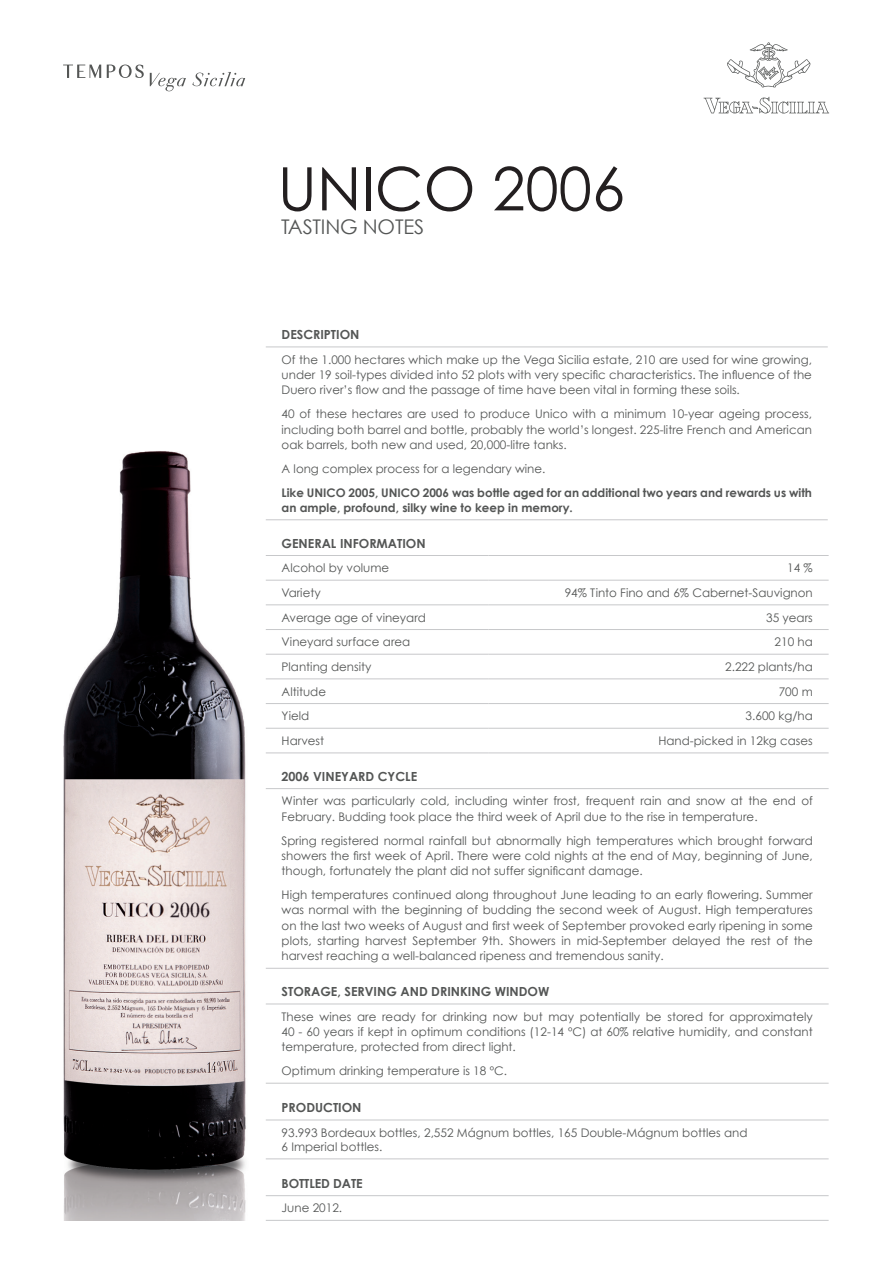
<style>
.page{position:relative;width:893px;height:1263px;background:#fff}
.page>*{position:absolute;margin:0;border:0;box-sizing:border-box;transform-origin:0 0}
.t1{font:60px "Century Gothic";color:#231f20}
.t2{font:20.25px "Century Gothic";letter-spacing:-.01em;color:#545655}
.t3{font:700 12.6px "Century Gothic";color:#545655}
.t4{font:11.85px/15.3px "Century Gothic";color:#545655;text-align:justify}
.t5{font:700 11.85px/15.3px "Century Gothic";color:#545655}
</style>
<div class="page">
<svg style="left:63px;top:65px;width:38px;height:13px"></svg>
<svg style="left:107px;top:65px;width:37px;height:13px"></svg>
<svg style="left:150px;top:73px;width:36px;height:18px"></svg>
<svg style="left:192px;top:72px;width:53px;height:14px"></svg>
<svg style="left:727px;top:42px;width:84px;height:45px"></svg>
<svg style="left:704px;top:97px;width:125px;height:16px"></svg>
<img style="left:63px;top:451px;width:183px;height:769px">
<hr style="left:266px;top:347px;width:562px;height:1px;background:#c7c8ca">
<hr style="left:266px;top:519px;width:562px;height:1px;background:#c7c8ca">
<hr style="left:266px;top:788px;width:563px;height:1px;background:#c7c8ca">
<hr style="left:266px;top:968px;width:563px;height:1px;background:#c7c8ca">
<hr style="left:266px;top:1120px;width:563px;height:1px;background:#c7c8ca">
<hr style="left:266px;top:1158px;width:563px;height:1px;background:#c7c8ca">
<hr style="left:266px;top:1004px;width:563px;height:1px;background:#c7c8ca">
<hr style="left:266px;top:1083px;width:563px;height:1px;background:#c7c8ca">
<hr style="left:266px;top:1195px;width:563px;height:1px;background:#c7c8ca">
<hr style="left:266px;top:1220px;width:563px;height:1px;background:#c7c8ca">
<hr style="left:266px;top:753px;width:223px;height:1px;background:#c7c8ca">
<hr style="left:489px;top:753px;width:340px;height:1px;background:#c7c8ca">
<hr style="left:266px;top:728px;width:223px;height:1px;background:#c7c8ca">
<hr style="left:489px;top:728px;width:340px;height:1px;background:#c7c8ca">
<hr style="left:266px;top:703px;width:223px;height:1px;background:#c7c8ca">
<hr style="left:489px;top:703px;width:340px;height:1px;background:#c7c8ca">
<hr style="left:266px;top:679px;width:223px;height:1px;background:#c7c8ca">
<hr style="left:489px;top:679px;width:340px;height:1px;background:#c7c8ca">
<hr style="left:266px;top:654px;width:223px;height:1px;background:#c7c8ca">
<hr style="left:489px;top:654px;width:340px;height:1px;background:#c7c8ca">
<hr style="left:266px;top:629px;width:223px;height:1px;background:#c7c8ca">
<hr style="left:489px;top:629px;width:340px;height:1px;background:#c7c8ca">
<hr style="left:266px;top:605px;width:223px;height:1px;background:#c7c8ca">
<hr style="left:489px;top:605px;width:340px;height:1px;background:#c7c8ca">
<hr style="left:266px;top:580px;width:223px;height:1px;background:#c7c8ca">
<hr style="left:489px;top:580px;width:340px;height:1px;background:#c7c8ca">
<hr style="left:266px;top:555px;width:223px;height:1px;background:#c7c8ca">
<hr style="left:489px;top:555px;width:340px;height:1px;background:#c7c8ca">
<h1 class="t1" style="left:278px;top:152px;width:349px">UNICO 2006</h1>
<h2 class="t2" style="left:281px;top:214px;width:144px">TASTING NOTES</h2>
<p class="t3" style="left:282px;top:325px;width:79px">DESCRIPTION</p>
<p class="t4" style="left:282px;top:352px;width:532px">Of the 1.000 hectares which make up the Vega Sicilia estate, 210 are used for wine growing, under 19 soil-types divided into 52 plots with very specific characteristics. The influence of the Duero river’s flow and the passage of time have been vital in forming these soils.</p>
<p class="t4" style="left:282px;top:406px;width:532px">40 of these hectares are used to produce Unico with a minimum 10-year ageing process, including both barrel and bottle, probably the world’s longest. 225-litre French and American oak barrels, both new and used, 20,000-litre tanks.</p>
<p class="t4" style="left:282px;top:461px;width:265px">A long complex process for a legendary wine.</p>
<p class="t5" style="left:282px;top:484px;width:532px">Like UNICO 2005, UNICO 2006 was bottle aged for an additional two years and rewards us with an ample, profound, silky wine to keep in memory.</p>
<p class="t3" style="left:282px;top:533px;width:146px">GENERAL INFORMATION</p>
<p class="t4" style="left:282px;top:560px;width:109px">Alcohol by volume</p>
<p class="t4" style="left:787px;top:560px;width:27px">14 %</p>
<p class="t4" style="left:282px;top:585px;width:41px">Variety</p>
<p class="t4" style="left:565px;top:585px;width:250px">94% Tinto Fino and 6% Cabernet-Sauvignon</p>
<p class="t4" style="left:282px;top:609px;width:146px">Average age of vineyard</p>
<p class="t4" style="left:766px;top:609px;width:48px">35 years</p>
<p class="t4" style="left:282px;top:634px;width:130px">Vineyard surface area</p>
<p class="t4" style="left:774px;top:634px;width:40px">210 ha</p>
<p class="t4" style="left:282px;top:659px;width:91px">Planting density</p>
<p class="t4" style="left:725px;top:659px;width:89px">2.222 plants/ha</p>
<p class="t4" style="left:282px;top:683px;width:46px">Altitude</p>
<p class="t4" style="left:779px;top:683px;width:36px">700 m</p>
<p class="t4" style="left:282px;top:708px;width:29px">Yield</p>
<p class="t4" style="left:746px;top:708px;width:69px">3.600 kg/ha</p>
<p class="t4" style="left:282px;top:733px;width:44px">Harvest</p>
<p class="t4" style="left:658px;top:733px;width:156px">Hand-picked in 12kg cases</p>
<p class="t3" style="left:282px;top:766px;width:137px">2006 VINEYARD CYCLE</p>
<p class="t4" style="left:282px;top:793px;width:533px">Winter was particularly cold, including winter frost, frequent rain and snow at the end of<br>February. Budding took place the third week of April due to the rise in temperature.</p>
<p class="t4" style="left:282px;top:832px;width:533px">Spring registered normal rainfall but abnormally high temperatures which brought forward showers the first week of April. There were cold nights at the end of May, beginning of June, though, fortunately the plant did not suffer significant damage.</p>
<p class="t4" style="left:282px;top:887px;width:533px">High temperatures continued along throughout June leading to an early flowering. Summer was normal with the beginning of budding the second week of August. High temperatures on the last two weeks of August and first week of September provoked early ripening in some plots, starting harvest September 9th. Showers in mid-September delayed the rest of the harvest reaching a well-balanced ripeness and tremendous sanity.</p>
<p class="t3" style="left:282px;top:982px;width:269px">STORAGE, SERVING AND DRINKING WINDOW</p>
<p class="t4" style="left:282px;top:1009px;width:533px">These wines are ready for drinking now but may potentially be stored for approximately 40 - 60 years if kept in optimum conditions (12-14 ºC) at 60% relative humidity, and constant temperature, protected from direct light.</p>
<p class="t4" style="left:282px;top:1063px;width:227px">Optimum drinking temperature is 18 ºC.</p>
<p class="t3" style="left:282px;top:1098px;width:81px">PRODUCTION</p>
<p class="t4" style="left:282px;top:1125px;width:467px;line-height:14.2px">93.993 Bordeaux bottles, 2,552 Mágnum bottles, 165 Double-Mágnum bottles and<br>6 Imperial bottles.</p>
<p class="t3" style="left:282px;top:1173px;width:83px">BOTTLED DATE</p>
<p class="t4" style="left:282px;top:1200px;width:62px">June 2012.</p>
</div>
